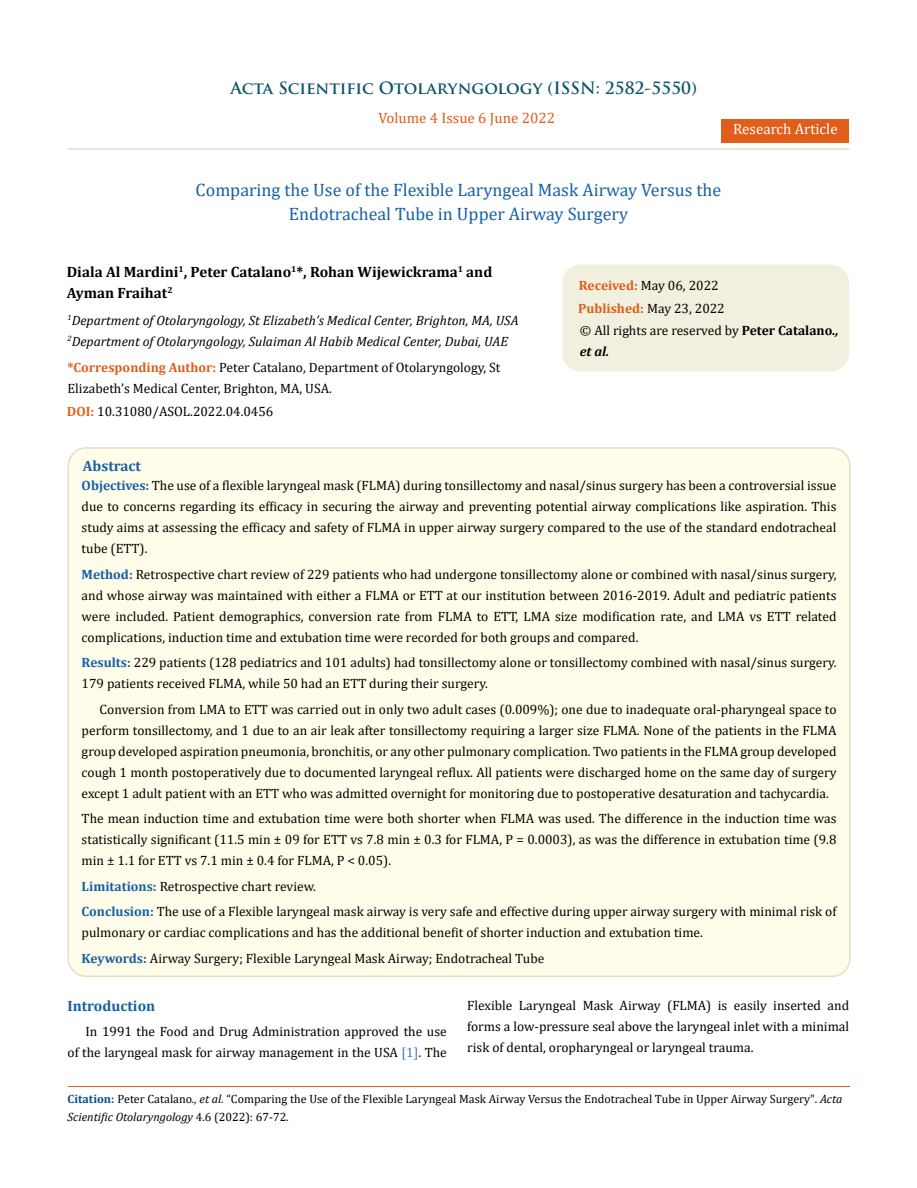
<style>
.page{position:relative;width:917px;height:1188px;background:#fff}
.page>*{position:absolute;margin:0;border:0;box-sizing:border-box;transform-origin:0 0}
.t1{font:18px/24px "Cambria";color:#1560a6;text-align:center}
.t2{font:700 16.5px "Trajan Pro";color:#0e546a}
.t3{font:700 15px/21px "Cambria";color:#000}
.t4{font:15px "Cambria";color:#e05d1a}
.t5{font:700 15px "Cambria";color:#1560a6}
.t6{font:15px "Cambria";color:#fff}
.t7{font:13.5px/21px "Cambria";color:#000}
.t8{font:italic 13.5px/21px "Cambria";color:#000}
.t9{font:12px/18px "Cambria";color:#000}
.s1{font-weight:700;color:#e05d1a}
.s2{font-weight:700;color:#e96017}
.s3{font-weight:700}
.s4{font-weight:700;font-style:italic}
.s5{font-weight:700;color:#1560a6}
.s6{color:#4472c4}
.s7{font-weight:700;color:#035089}
.s8{font-style:italic}
</style>
<div class="page">
<div style="left:721px;top:119px;width:128px;height:23px;background:#e05d1a"></div>
<div style="left:563px;top:265px;width:285px;height:106px;background:#f1f0de;border-radius:18px"></div>
<div style="left:562px;top:265px;width:287px;height:106px;border:2px solid #f1f0de;border-radius:18px"></div>
<div style="left:68px;top:448px;width:781px;height:528px;background:#fffde9;border-radius:18px"></div>
<hr style="left:68px;top:1087px;width:781px;height:1px;background:#e05d1a">
<hr style="left:67px;top:148px;width:782px;height:2px;background:#e0dfcd">
<p class="t2" style="left:230px;top:77px;width:468px">Acta Scientific Otolaryngology (ISSN: 2582-5550)</p>
<p class="t4" style="left:378px;top:109px;width:178px">Volume 4 Issue 6 June 2022</p>
<p class="t6" style="left:733px;top:120px;width:106px">Research Article</p>
<h1 class="t1" style="left:196px;top:178px;width:527px">Comparing the Use of the Flexible Laryngeal Mask Airway Versus the<br>Endotracheal Tube in Upper Airway Surgery</h1>
<p class="t3" style="left:67px;top:261px;width:427px">Diala Al Mardini<sup>1</sup>, Peter Catalano<sup>1</sup>*, Rohan Wijewickrama<sup>1</sup> and<br>Ayman Fraihat<sup>2</sup></p>
<p class="t8" style="left:67px;top:309px;width:452px"><sup>1</sup>Department of Otolaryngology, St Elizabeth’s Medical Center, Brighton, MA, USA<br><sup>2</sup>Department of Otolaryngology, Sulaiman Al Habib Medical Center, Dubai, UAE</p>
<p class="t7" style="left:67px;top:357px;width:434px"><span class="s1">*Corresponding Author:</span> Peter Catalano, Department of Otolaryngology, St<br>Elizabeth’s Medical Center, Brighton, MA, USA.</p>
<p class="t7" style="left:67px;top:401px;width:208px"><span class="s2">DOI:</span> 10.31080/ASOL.2022.04.0456</p>
<p class="t7" style="left:578px;top:274px;width:148px;line-height:23px"><span class="s1">Received:</span> May 06, 2022<br><span class="s1">Published:</span> May 23, 2022</p>
<p class="t7" style="left:580px;top:319px;width:260px">© All rights are reserved by <span class="s3">Peter Catalano</span><span class="s4">., et al.</span></p>
<p class="t5" style="left:83px;top:456px;width:60px">Abstract</p>
<p class="t7" style="left:82px;top:475px;width:756px;text-align:justify"><span class="s5">Objectives:</span> The use of a flexible laryngeal mask (FLMA) during tonsillectomy and nasal/sinus surgery has been a controversial issue due to concerns regarding its efficacy in securing the airway and preventing potential airway complications like aspiration. This study aims at assessing the efficacy and safety of FLMA in upper airway surgery compared to the use of the standard endotracheal tube (ETT).</p>
<p class="t7" style="left:82px;top:564px;width:756px;text-align:justify"><span class="s5">Method:</span> Retrospective chart review of 229 patients who had undergone tonsillectomy alone or combined with nasal/sinus surgery, and whose airway was maintained with either a FLMA or ETT at our institution between 2016-2019. Adult and pediatric patients were included. Patient demographics, conversion rate from FLMA to ETT, LMA size modification rate, and LMA vs ETT related complications, induction time and extubation time were recorded for both groups and compared.</p>
<p class="t7" style="left:82px;top:652px;width:756px"><span class="s5">Results:</span> 229 patients (128 pediatrics and 101 adults) had tonsillectomy alone or tonsillectomy combined with nasal/sinus surgery.<br>179 patients received FLMA, while 50 had an ETT during their surgery.</p>
<p class="t7" style="left:82px;top:699px;width:756px;text-align:justify;text-indent:18px">Conversion from LMA to ETT was carried out in only two adult cases (0.009%); one due to inadequate oral-pharyngeal space to perform tonsillectomy, and 1 due to an air leak after tonsillectomy requiring a larger size FLMA. None of the patients in the FLMA group developed aspiration pneumonia, bronchitis, or any other pulmonary complication. Two patients in the FLMA group developed cough 1 month postoperatively due to documented laryngeal reflux. All patients were discharged home on the same day of surgery except 1 adult patient with an ETT who was admitted overnight for monitoring due to postoperative desaturation and tachycardia.</p>
<p class="t7" style="left:82px;top:808px;width:756px;text-align:justify">The mean induction time and extubation time were both shorter when FLMA was used. The difference in the induction time was statistically significant (11.5 min ± 09 for ETT vs 7.8 min ± 0.3 for FLMA, P = 0.0003), as was the difference in extubation time (9.8 min ± 1.1 for ETT vs 7.1 min ± 0.4 for FLMA, P &lt; 0.05).</p>
<p class="t7" style="left:82px;top:873px;width:756px;line-height:25.5px"><span class="s5">Limitations:</span> Retrospective chart review.<br><span class="s5">Conclusion:</span> The use of a Flexible laryngeal mask airway is very safe and effective during upper airway surgery with minimal risk of</p>
<p class="t7" style="left:82px;top:920px;width:622px;line-height:25.5px">pulmonary or cardiac complications and has the additional benefit of shorter induction and extubation time.<br><span class="s5">Keywords:</span> Airway Surgery; Flexible Laryngeal Mask Airway; Endotracheal Tube</p>
<p class="t5" style="left:67px;top:995px;width:89px">Introduction</p>
<p class="t7" style="left:67px;top:1021px;width:381px;text-align:right">In 1991 the Food and Drug Administration approved the use<br>of the laryngeal mask for airway management in the USA <span class="s6">[1]</span>. The</p>
<p class="t7" style="left:467px;top:994px;width:383px;text-align:justify">Flexible Laryngeal Mask Airway (FLMA) is easily inserted and forms a low-pressure seal above the laryngeal inlet with a minimal risk of dental, oropharyngeal or laryngeal trauma.</p>
<p class="t9" style="left:67px;top:1090px;width:776px"><span class="s7">Citation:</span> Peter Catalano<span class="s8">., et al.</span> “Comparing the Use of the Flexible Laryngeal Mask Airway Versus the Endotracheal Tube in Upper Airway Surgery". <span class="s8">Acta<br>Scientific Otolaryngology</span> 4.6 (2022): 67-72.</p>
</div>
